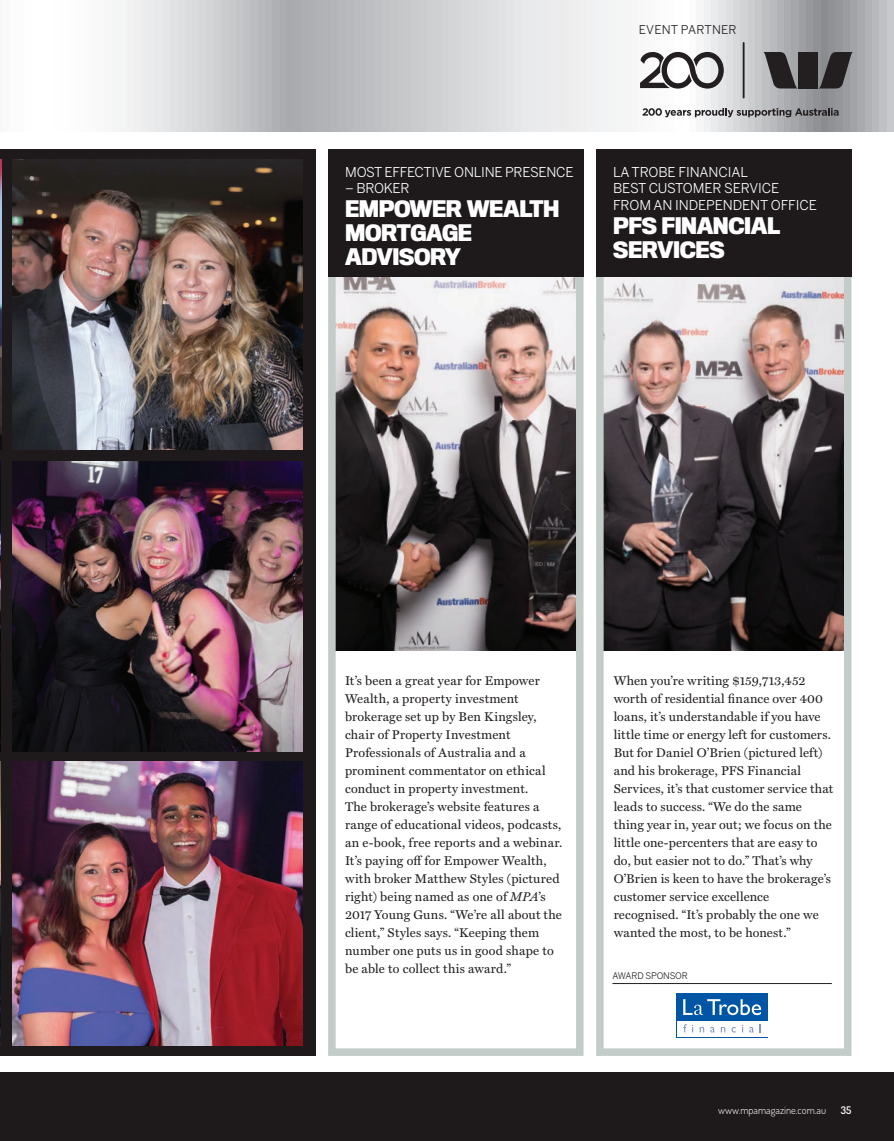
<style>
.page{position:relative;width:894px;height:1141px;background:#fff}
.page>*{position:absolute;margin:0;border:0;box-sizing:border-box;transform-origin:0 0}
.t1{font:700 21px/24px "Titling Gothic FB Narrow";letter-spacing:-.02em;color:#fff}
.t2{font:13.5px/16.5px "Benton Sans";letter-spacing:-.015em;color:#fff}
.t3{font:12.75px/18px "Miller Text";letter-spacing:.01em;color:#231f20}
.t4{font:12px "Benton Sans";letter-spacing:.015em;color:#231f20}
.t5{font:300 10.5px "Dosis";color:#fff}
.t6{font:600 10.5px "Dosis";color:#fff}
.t7{font:9px "Benton Sans";letter-spacing:-.02em;color:#231f20}
.s1{font-style:italic}
</style>
<div class="page">
<img style="left:337px;top:277px;width:237px;height:373px">
<img style="left:605px;top:277px;width:237px;height:373px">
<div style="left:0;top:149px;width:315px;height:906px;background:#1e1a1b"></div>
<div style="left:596px;top:175px;width:255px;height:880px;border:8px solid #c3ccc9"></div>
<div style="left:328px;top:175px;width:255px;height:880px;border:8px solid #c3ccc9"></div>
<img style="left:13px;top:160px;width:289px;height:289px">
<img style="left:0;top:160px;width:1px;height:289px">
<div style="left:328px;top:149px;width:255px;height:128px;background:#1e1a1b"></div>
<div style="left:596px;top:149px;width:255px;height:128px;background:#1e1a1b"></div>
<img style="left:0;top:461px;width:1px;height:290px">
<img style="left:13px;top:461px;width:289px;height:290px">
<img style="left:0;top:761px;width:1px;height:284px">
<img style="left:13px;top:761px;width:289px;height:284px">
<hr style="left:612px;top:982px;width:219px;height:1px;background:#231f20">
<div style="left:676px;top:993px;width:91px;height:27px;background:#0155a5"></div>
<svg style="left:683px;top:1024px;width:10px;height:8px"></svg>
<svg style="left:699px;top:1027px;width:4px;height:5px"></svg>
<svg style="left:710px;top:1027px;width:4px;height:5px"></svg>
<svg style="left:720px;top:1027px;width:5px;height:5px"></svg>
<svg style="left:731px;top:1027px;width:4px;height:5px"></svg>
<svg style="left:749px;top:1027px;width:4px;height:5px"></svg>
<svg style="left:683px;top:999px;width:77px;height:15px"></svg>
<svg style="left:119px;top:0;width:774px;height:131px"></svg>
<div style="left:0;top:1072px;width:893px;height:68px;background:#1e1a1b"></div>
<hr style="left:742px;top:42px;width:2px;height:56px;background:#231f20">
<svg style="left:763px;top:52px;width:34px;height:36px"></svg>
<svg style="left:818px;top:52px;width:34px;height:36px"></svg>
<div style="left:798px;top:52px;width:19px;height:36px;background:#231f20"></div>
<svg style="left:639px;top:52px;width:84px;height:37px"></svg>
<svg style="left:642px;top:108px;width:196px;height:9px;background:#8f8e90"></svg>
<p class="t4" style="left:638px;top:22px;width:99px">EVENT PARTNER</p>
<p class="t2" style="left:345px;top:163px;width:230px">MOST EFFECTIVE ONLINE PRESENCE</p>
<p class="t2" style="left:345px;top:180px;width:66px">– BROKER</p>
<h1 class="t1" style="left:345px;top:197px;width:216px">EMPOWER WEALTH<br>MORTGAGE<br>ADVISORY</h1>
<p class="t2" style="left:613px;top:163px;width:205px">LA TROBE FINANCIAL<br>BEST CUSTOMER SERVICE<br>FROM AN INDEPENDENT OFFICE</p>
<h1 class="t1" style="left:613px;top:213px;width:168px">PFS FINANCIAL<br>SERVICES</h1>
<p class="t3" style="left:345px;top:671px;width:219px">It’s been a great year for Empower Wealth, a property investment brokerage set up by Ben Kingsley, chair of Property Investment Professionals of Australia and a prominent commentator on ethical conduct in property investment.<br>The brokerage’s website features a range of educational videos, podcasts, an e-book, free reports and a webinar.<br>It’s paying off for Empower Wealth, with broker Matthew Styles (pictured right) being named as one of <span class="s1">MPA</span>’s 2017 Young Guns. “We’re all about the client,” Styles says. “Keeping them number one puts us in good shape to be able to collect this award.”</p>
<p class="t3" style="left:613px;top:671px;width:221px">When you’re writing $159,713,452 worth of residential finance over 400 loans, it’s understandable if you have little time or energy left for customers.<br>But for Daniel O’Brien (pictured left) and his brokerage, PFS Financial Services, it’s that customer service that leads to success. “We do the same thing year in, year out; we focus on the little one-percenters that are easy to do, but easier not to do.” That’s why O’Brien is keen to have the brokerage’s customer service excellence recognised. “It’s probably the one we wanted the most, to be honest.”</p>
<p class="t7" style="left:612px;top:970px;width:77px">AWARD SPONSOR</p>
<p class="t5" style="left:717px;top:1103px;width:109px">www.mpamagazine.com.au</p>
<p class="t6" style="left:840px;top:1103px;width:12px">35</p>
</div>
